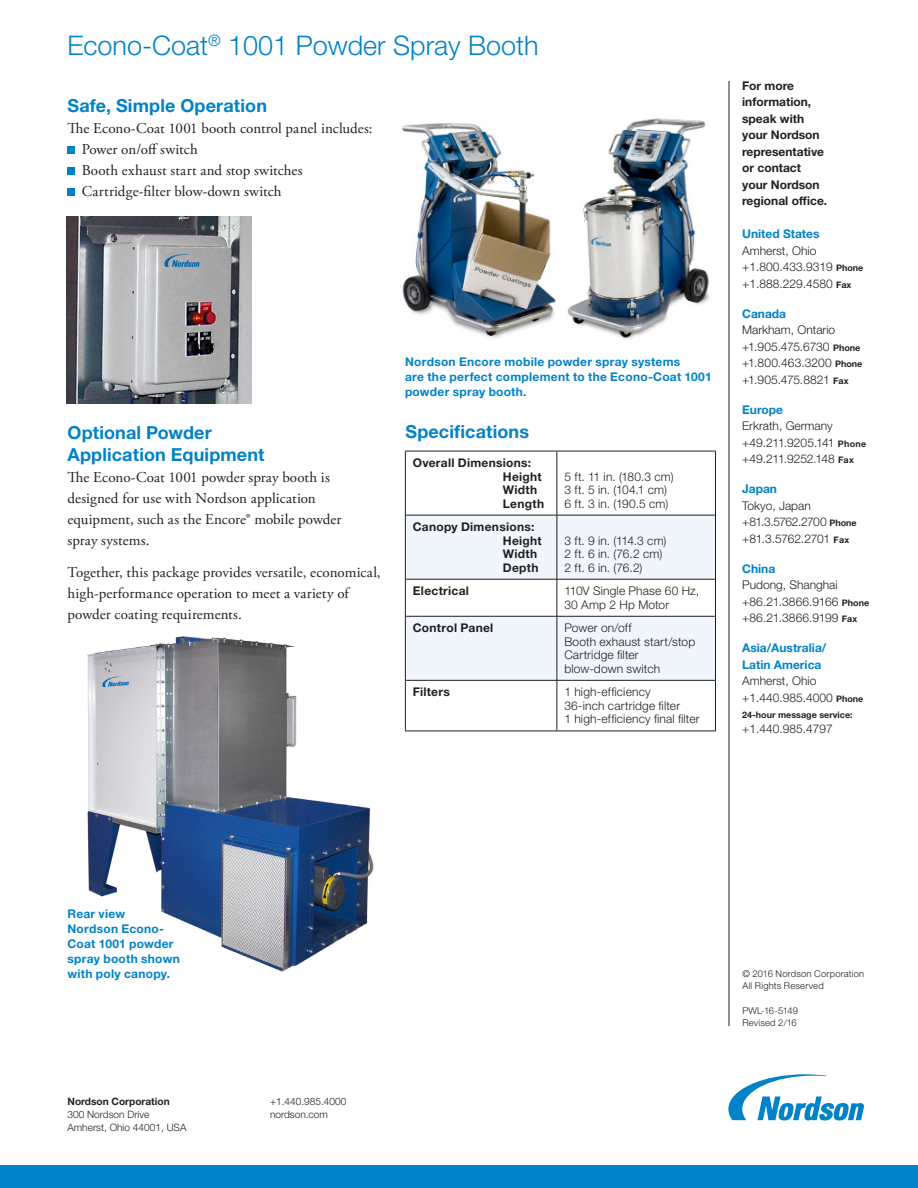
<style>
.page{position:relative;width:918px;height:1188px;background:#fff}
.page>*{position:absolute;margin:0;border:0;box-sizing:border-box;transform-origin:0 0}
.t1{font:300 27px "Helvetica Neue LT Std";color:#0082c8}
.t2{font:700 18px/22.5px "Helvetica Neue LT Std";letter-spacing:.005em;color:#0082c8}
.t3{font:15px/21px "Adobe Garamond Pro";letter-spacing:.005em;color:#231f20}
.t4{font:300 12px/16.5px "Helvetica Neue LT Std";color:#231f20}
.t5{font:700 12px/16.5px "Helvetica Neue LT Std";letter-spacing:.015em;color:#231f20}
.t6{font:700 12px/15px "Helvetica Neue LT Std";letter-spacing:.02em;color:#0082c8}
.t7{font:700 12px/16.5px "Helvetica Neue LT Std";color:#0082c8}
.t8{font:300 12px/16.5px "Helvetica Neue LT Std";letter-spacing:-.02em;color:#231f20}
.t9{font:300 10.2px/13.2px "Helvetica Neue LT Std";color:#231f20}
.t10{font:700 10.2px "Helvetica Neue LT Std";color:#231f20}
.t11{font:300 9.3px/12px "Helvetica Neue LT Std";letter-spacing:.02em;color:#231f20}
.t12{font:700 9px "Helvetica Neue LT Std";color:#231f20}
.s1{font-weight:700;color:#0082c8}
.s2{font-weight:700;font-size:9px}
.s3{font-weight:300;color:#231f20}
.s4{font-size:9px;color:#231f20}
</style>
<div class="page">
<hr style="left:729px;top:81px;width:1px;height:945px;background:#231f20">
<div style="left:68px;top:146px;width:7px;height:8px;background:#0082c8"></div>
<div style="left:68px;top:167px;width:7px;height:8px;background:#0082c8"></div>
<div style="left:68px;top:188px;width:7px;height:8px;background:#0082c8"></div>
<img style="left:87px;top:630px;width:318px;height:342px">
<div style="left:406px;top:516px;width:309px;height:63px;background:#f0f6fb"></div>
<div style="left:406px;top:617px;width:309px;height:63px;background:#f0f6fb"></div>
<hr style="left:405px;top:451px;width:152px;height:1px;background:#231f20">
<hr style="left:405px;top:451px;width:1px;height:64px;background:#231f20">
<hr style="left:557px;top:451px;width:159px;height:1px;background:#231f20">
<hr style="left:715px;top:451px;width:1px;height:64px;background:#231f20">
<hr style="left:405px;top:515px;width:1px;height:64px;background:#231f20">
<hr style="left:715px;top:515px;width:1px;height:64px;background:#231f20">
<hr style="left:405px;top:579px;width:1px;height:37px;background:#231f20">
<hr style="left:715px;top:579px;width:1px;height:37px;background:#231f20">
<hr style="left:405px;top:616px;width:1px;height:64px;background:#231f20">
<hr style="left:715px;top:616px;width:1px;height:64px;background:#231f20">
<hr style="left:405px;top:680px;width:1px;height:51px;background:#231f20">
<hr style="left:715px;top:680px;width:1px;height:51px;background:#231f20">
<hr style="left:557px;top:451px;width:1px;height:64px;background:#231f20">
<hr style="left:406px;top:515px;width:151px;height:1px;background:#231f20">
<hr style="left:557px;top:515px;width:158px;height:1px;background:#231f20">
<hr style="left:557px;top:515px;width:1px;height:64px;background:#231f20">
<hr style="left:406px;top:579px;width:151px;height:1px;background:#231f20">
<hr style="left:557px;top:579px;width:158px;height:1px;background:#231f20">
<hr style="left:557px;top:579px;width:1px;height:37px;background:#231f20">
<hr style="left:406px;top:616px;width:151px;height:1px;background:#231f20">
<hr style="left:557px;top:616px;width:158px;height:1px;background:#231f20">
<hr style="left:557px;top:616px;width:1px;height:64px;background:#231f20">
<hr style="left:406px;top:680px;width:151px;height:1px;background:#231f20">
<hr style="left:557px;top:680px;width:158px;height:1px;background:#231f20">
<hr style="left:557px;top:681px;width:1px;height:50px;background:#231f20">
<hr style="left:405px;top:731px;width:152px;height:1px;background:#231f20">
<hr style="left:557px;top:731px;width:159px;height:1px;background:#231f20">
<img style="left:66px;top:216px;width:186px;height:187px">
<img style="left:567px;top:118px;width:143px;height:222px">
<img style="left:402px;top:122px;width:154px;height:216px">
<div style="left:0;top:1166px;width:918px;height:22px;background:#0082c8"></div>
<svg style="left:728px;top:1074px;width:136px;height:46px"></svg>
<p class="t1" style="left:68px;top:29px;width:473px">Econo-Coat<sup>®</sup> 1001 Powder Spray Booth</p>
<p class="t2" style="left:68px;top:94px;width:201px">Safe, Simple Operation</p>
<p class="t3" style="left:82px;top:118px;width:292px;text-indent:-14px">The Econo-Coat 1001 booth control panel includes:<br>Power on/off switch<br>Booth exhaust start and stop switches Cartridge-filter blow-down switch</p>
<p class="t2" style="left:68px;top:421px;width:198px">Optional Powder<br>Application Equipment</p>
<p class="t3" style="left:68px;top:468px;width:275px">The Econo-Coat 1001 powder spray booth is designed for use with Nordson application equipment, such as the Encore® mobile powder spray systems.</p>
<p class="t3" style="left:68px;top:562px;width:315px">Together, this package provides versatile, economical, high-performance operation to meet a variety of powder coating requirements.</p>
<p class="t6" style="left:405px;top:354px;width:308px">Nordson Encore mobile powder spray systems<br>are the perfect complement to the Econo-Coat 1001 powder spray booth.</p>
<p class="t2" style="left:405px;top:420px;width:125px">Specifications</p>
<p class="t5" style="left:413px;top:454px;width:120px">Overall Dimensions:</p>
<p class="t5" style="left:503px;top:468px;width:40px">Height</p>
<p class="t5" style="left:503px;top:483px;width:43px;line-height:13.5px">Width<br>Length</p>
<p class="t4" style="left:564px;top:468px;width:111px">5 ft. 11 in. (180.3 cm)</p>
<p class="t4" style="left:564px;top:481px;width:104px">3 ft. 5 in. (104.1 cm)</p>
<p class="t4" style="left:564px;top:495px;width:105px">6 ft. 3 in. (190.5 cm)</p>
<p class="t5" style="left:413px;top:518px;width:123px">Canopy Dimensions:</p>
<p class="t5" style="left:503px;top:532px;width:40px">Height</p>
<p class="t5" style="left:503px;top:547px;width:37px;line-height:13.5px">Width<br>Depth</p>
<p class="t4" style="left:564px;top:532px;width:104px">3 ft. 9 in. (114.3 cm)</p>
<p class="t4" style="left:564px;top:545px;width:99px">2 ft. 6 in. (76.2 cm)</p>
<p class="t4" style="left:564px;top:559px;width:80px">2 ft. 6 in. (76.2)</p>
<p class="t5" style="left:413px;top:582px;width:58px">Electrical</p>
<p class="t4" style="left:564px;top:584px;width:136px;line-height:13.5px">110V Single Phase 60 Hz,<br>30 Amp 2 Hp Motor</p>
<p class="t5" style="left:413px;top:620px;width:82px">Control Panel</p>
<p class="t4" style="left:564px;top:620px;width:69px">Power on/off</p>
<p class="t4" style="left:564px;top:633px;width:132px">Booth exhaust start/stop</p>
<p class="t4" style="left:564px;top:648px;width:97px;line-height:13.5px">Cartridge filter blow-down switch</p>
<p class="t5" style="left:413px;top:684px;width:39px">Filters</p>
<p class="t4" style="left:564px;top:685px;width:117px;line-height:13.5px">1 high-efficiency<br>36-inch cartridge filter</p>
<p class="t4" style="left:564px;top:711px;width:137px">1 high-efficiency final filter</p>
<p class="t5" style="left:742px;top:77px;width:87px">For more information, speak with your Nordson representative or contact your Nordson regional office.</p>
<p class="t4" style="left:742px;top:225px;width:123px"><span class="s1">United States<br></span>Amherst, Ohio +1.800.433.9319 <span class="s2">Phone </span>+1.888.229.4580 <span class="s2">Fax</span></p>
<p class="t4" style="left:742px;top:305px;width:122px"><span class="s1">Canada<br></span>Markham, Ontario +1.905.475.6730 <span class="s2">Phone </span>+1.800.463.3200 <span class="s2">Phone </span>+1.905.475.8821 <span class="s2">Fax</span></p>
<p class="t4" style="left:742px;top:401px;width:126px"><span class="s1">Europe<br></span>Erkrath, Germany +49.211.9205.141 <span class="s2">Phone </span>+49.211.9252.148 <span class="s2">Fax</span></p>
<p class="t8" style="left:742px;top:480px;width:116px"><span class="s1">Japan<br></span>Tokyo, Japan +81.3.5762.2700 <span class="s2">Phone </span>+81.3.5762.2701 <span class="s2">Fax</span></p>
<p class="t4" style="left:742px;top:560px;width:129px"><span class="s1">China<br></span>Pudong, Shanghai +86.21.3866.9166 <span class="s2">Phone </span>+86.21.3866.9199 <span class="s2">Fax</span></p>
<p class="t7" style="left:742px;top:639px;width:123px">Asia/Australia/<br>Latin America<br><span class="s3">Amherst, Ohio +1.440.985.4000</span> <span class="s4">Phone</span></p>
<p class="t12" style="left:742px;top:709px;width:112px">24-hour message service:</p>
<p class="t4" style="left:742px;top:720px;width:92px">+1.440.985.4797</p>
<p class="t6" style="left:68px;top:906px;width:114px">Rear view<br>Nordson Econo-<br>Coat 1001 powder spray booth shown with poly canopy.</p>
<p class="t10" style="left:68px;top:1095px;width:104px">Nordson Corporation</p>
<p class="t9" style="left:68px;top:1108px;width:120px">300 Nordson Drive<br>Amherst, Ohio 44001, USA</p>
<p class="t9" style="left:270px;top:1095px;width:78px">+1.440.985.4000 nordson.com</p>
<p class="t11" style="left:742px;top:967px;width:123px">© 2016 Nordson Corporation<br>All Rights Reserved</p>
<p class="t11" style="left:742px;top:1004px;width:57px">PWL-16-5149<br>Revised 2/16</p>
</div>
